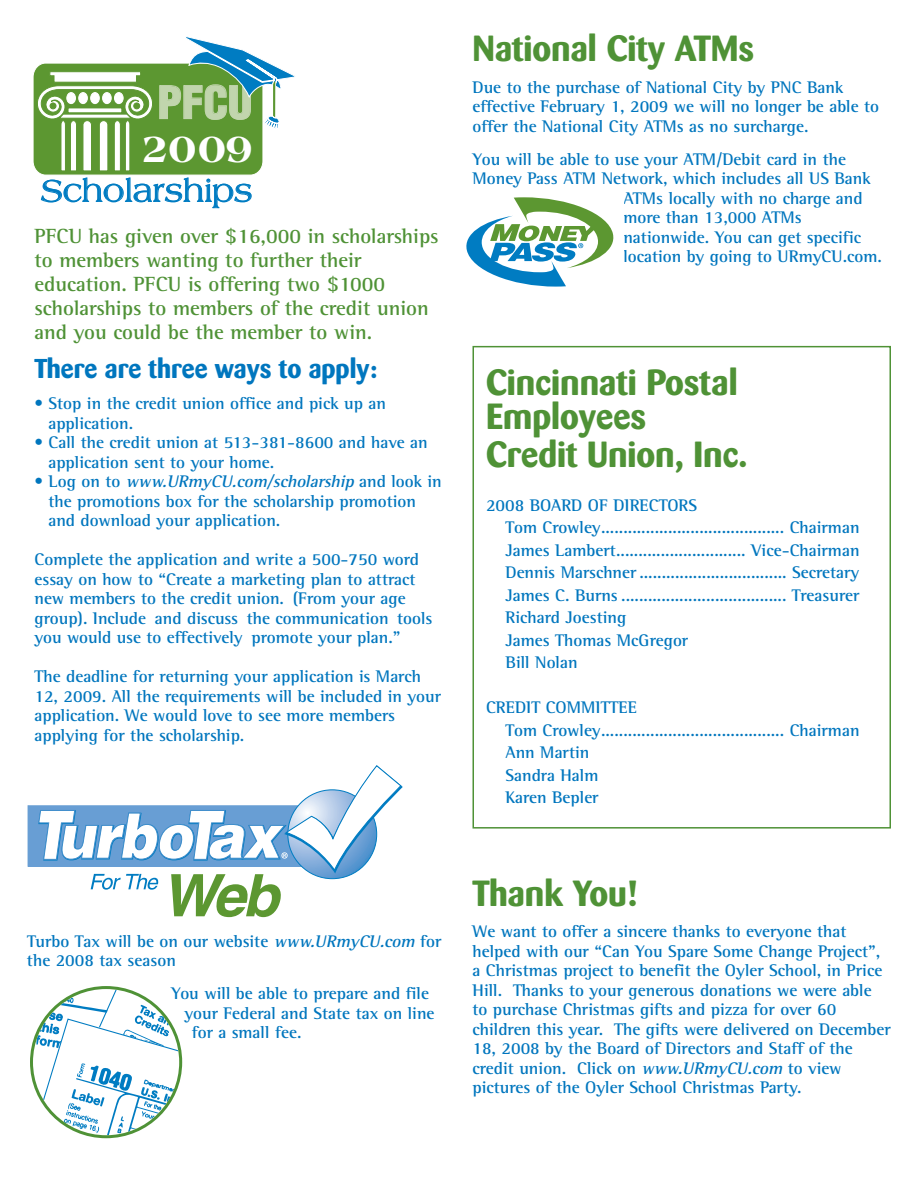
<style>
.page{position:relative;width:918px;height:1188px;background:#fff}
.page>*{position:absolute;margin:0;border:0;box-sizing:border-box;transform-origin:0 0}
.t1{font:900 condensed 44.1px "Helvetica";color:#c1d5ad}
.t2{font:800 40.65px "Americana";color:#fff}
.t3{font:700 36px/36px "Barmeno";color:#4f9236}
.t4{font:32.4px "Americana";color:#007cc2}
.t5{font:700 27px "Barmeno";color:#0076be}
.t6{font:700 21px/24px "Rotis Semi Serif";color:#4f9236}
.t7{font:700 17.25px/19.5px "Rotis Semi Serif";color:#0076be}
.s1{font-style:italic}
</style>
<div class="page">
<div style="left:33px;top:63px;width:230px;height:112px;background:#5c9731;border-radius:13px"></div>
<div style="left:33px;top:63px;width:230px;height:112px;border:1px solid #fff;border-radius:13px"></div>
<svg style="left:35px;top:71px;width:118px;height:101px"></svg>
<svg style="left:184px;top:36px;width:111px;height:94px"></svg>
<div style="left:472px;top:346px;width:419px;height:483px;border:2px solid #4f9236"></div>
<svg style="left:466px;top:197px;width:147px;height:90px"></svg>
<div style="left:28px;top:806px;width:276px;height:60px;background:#689ed4"></div>
<svg style="left:37px;top:765px;width:366px;height:152px"></svg>
<svg style="left:30px;top:986px;width:152px;height:152px"></svg>
<h1 class="t1" style="left:157px;top:78px;width:96px">PFCU</h1>
<h2 class="t2" style="left:142px;top:132px;width:112px">2009</h2>
<h3 class="t4" style="left:41px;top:178px;width:213px">Scholarships</h3>
<p class="t6" style="left:34px;top:226px;width:406px">PFCU has given over $16,000 in scholarships to members wanting to further their education. PFCU is offering two $1000 scholarships to members of the credit union and you could be the member to win.</p>
<h3 class="t5" style="left:34px;top:355px;width:344px">There are three ways to apply:</h3>
<p class="t7" style="left:48px;top:395px;width:339px;text-indent:-14px">• Stop in the credit union office and pick up an application.</p>
<p class="t7" style="left:48px;top:434px;width:381px;text-indent:-14px">• Call the credit union at 513-381-8600 and have an application sent to your home.</p>
<p class="t7" style="left:48px;top:473px;width:395px;text-indent:-14px">• L o g o n t o <span class="s1">www.URmyCU.com/scholarship</span> a n d l o o k i n the promotions box for the scholarship promotion and download your application.</p>
<p class="t7" style="left:34px;top:551px;width:399px">Complete the application and write a 500-750 word essay on how to “Create a marketing plan to attract new members to the credit union. (From your age group). Include and discuss the communication tools you would use to effectively promote your plan.”</p>
<p class="t7" style="left:34px;top:668px;width:408px">The deadline for returning your application is March 12, 2009. All the requirements will be included in your application. We would love to see more members applying for the scholarship.</p>
<p class="t7" style="left:27px;top:933px;width:416px">Turbo Tax will be on our website <span class="s1">www.URmyCU.com</span> for the 2008 tax season</p>
<p class="t7" style="left:171px;top:986px;width:259px">You will be able to prepare and file</p>
<p class="t7" style="left:185px;top:1005px;width:251px">your Federal and State tax on line</p>
<p class="t7" style="left:192px;top:1025px;width:111px">for a small fee.</p>
<h3 class="t3" style="left:472px;top:32px;width:283px">National City ATMs</h3>
<p class="t7" style="left:472px;top:79px;width:408px">Due to the purchase of National City by PNC Bank effective February 1, 2009 we will no longer be able to offer the National City ATMs as no surcharge.</p>
<p class="t7" style="left:473px;top:151px;width:375px">You will be able to use your ATM/Debit card in the</p>
<p class="t7" style="left:473px;top:170px;width:400px">Money Pass ATM Network, which includes all US Bank</p>
<p class="t7" style="left:623px;top:190px;width:241px">ATMs locally with no charge and</p>
<p class="t7" style="left:623px;top:209px;width:180px">more than 13,000 ATMs</p>
<p class="t7" style="left:623px;top:229px;width:239px">nationwide. You can get specific</p>
<p class="t7" style="left:623px;top:248px;width:260px">location by going to URmyCU.com.</p>
<h3 class="t3" style="left:486px;top:366px;width:263px">Cincinnati Postal<br>Employees<br>Credit Union, Inc.</h3>
<p class="t7" style="left:505px;top:495px;width:356px;line-height:22.5px;text-indent:-19px">2008 BOARD OF DIRECTORS<br>Tom Crowley......................................... Chairman James Lambert............................. Vice-Chairman Dennis Marschner ................................. Secretary James C. Burns ..................................... Treasurer Richard Joesting<br>James Thomas McGregor<br>Bill Nolan</p>
<p class="t7" style="left:506px;top:698px;width:356px;line-height:22.5px;text-indent:-19px">CREDIT COMMITTEE<br>Tom Crowley......................................... Chairman<br>Ann Martin<br>Sandra Halm<br>Karen Bepler</p>
<h3 class="t3" style="left:472px;top:877px;width:166px">Thank You!</h3>
<p class="t7" style="left:472px;top:924px;width:420px">We want to offer a sincere thanks to everyone that helped with our “Can You Spare Some Change Project”, a Christmas project to benefit the Oyler School, in Price Hill. Thanks to your generous donations we were able to purchase Christmas gifts and pizza for over 60 children this year. The gifts were delivered on December 18, 2008 by the Board of Directors and Staff of the credit union. Click on <span class="s1">www.URmyCU.com</span> to view pictures of the Oyler School Christmas Party.</p>
</div>
